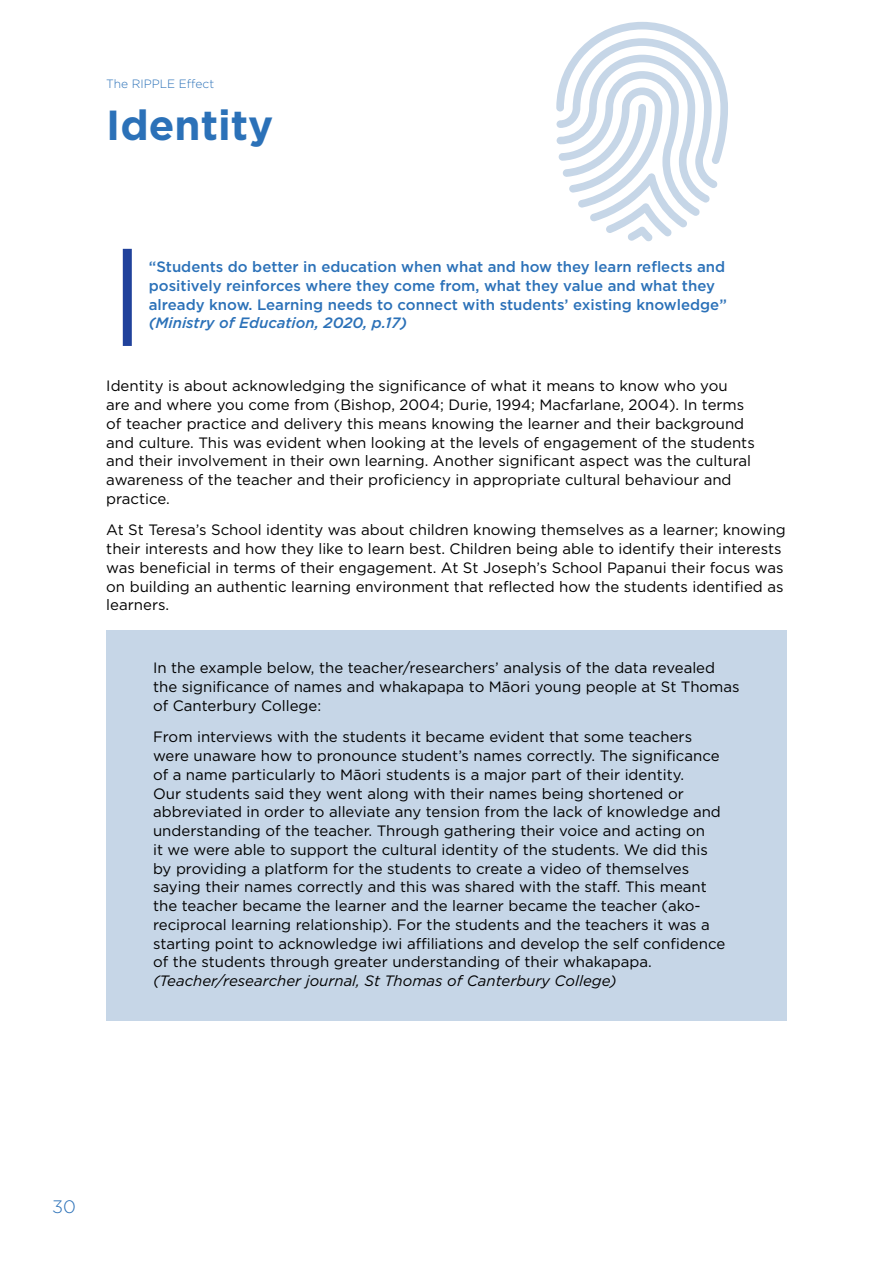
<style>
.page{position:relative;width:893px;height:1263px;background:#fff}
.page>*{position:absolute;margin:0;border:0;box-sizing:border-box;transform-origin:0 0}
.t1{font:700 42px "Gotham";color:#2b71b8}
.t2{font:300 18px "Gotham";color:#2b71b8}
.t3{font:15px/18.8px "Gotham";color:#000}
.t4{font:500 15px/18.8px "Gotham";color:#2b71b8}
.t5{font:italic 15px "Gotham";color:#000}
.t6{font:italic 500 15px "Gotham";color:#2b71b8}
.t7{font:300 12px "Gotham";color:#2b71b8}
</style>
<div class="page">
<div style="left:106px;top:630px;width:681px;height:391px;background:#c6d6e7"></div>
<div style="left:123px;top:249px;width:9px;height:97px;background:#20419b"></div>
<svg style="left:556px;top:22px;width:172px;height:219px"></svg>
<p class="t7" style="left:106px;top:76px;width:109px">The RIPPLE Effect</p>
<h1 class="t1" style="left:106px;top:97px;width:169px">Identity</h1>
<p class="t4" style="left:149px;top:257px;width:579px">“Students do better in education when what and how they learn reflects and positively reinforces where they come from, what they value and what they already know. Learning needs to connect with students’ existing knowledge”</p>
<p class="t6" style="left:149px;top:313px;width:260px">(Ministry of Education, 2020, p.17)</p>
<p class="t3" style="left:106px;top:376px;width:650px">Identity is about acknowledging the significance of what it means to know who you<br>are and where you come from (Bishop, 2004; Durie, 1994; Macfarlane, 2004). In terms of teacher practice and delivery this means knowing the learner and their background and culture. This was evident when looking at the levels of engagement of the students and their involvement in their own learning. Another significant aspect was the cultural awareness of the teacher and their proficiency in appropriate cultural behaviour and practice.</p>
<p class="t3" style="left:106px;top:520px;width:681px">At St Teresa’s School identity was about children knowing themselves as a learner; knowing their interests and how they like to learn best. Children being able to identify their interests was beneficial in terms of their engagement. At St Joseph’s School Papanui their focus was on building an authentic learning environment that reflected how the students identified as learners.</p>
<p class="t3" style="left:153px;top:658px;width:588px">In the example below, the teacher/researchers’ analysis of the data revealed the significance of names and whakapapa to Māori young people at St Thomas of Canterbury College:</p>
<p class="t3" style="left:153px;top:727px;width:574px">From interviews with the students it became evident that some teachers were unaware how to pronounce student’s names correctly. The significance of a name particularly to Māori students is a major part of their identity.<br>Our students said they went along with their names being shortened or abbreviated in order to alleviate any tension from the lack of knowledge and understanding of the teacher. Through gathering their voice and acting on<br>it we were able to support the cultural identity of the students. We did this by providing a platform for the students to create a video of themselves saying their names correctly and this was shared with the staff. This meant the teacher became the learner and the learner became the teacher (ako&shy;reciprocal learning relationship). For the students and the teachers it was a starting point to acknowledge iwi affiliations and develop the self confidence of the students through greater understanding of their whakapapa.</p>
<p class="t5" style="left:153px;top:971px;width:465px">(Teacher/researcher journal, St Thomas of Canterbury College)</p>
<p class="t2" style="left:52px;top:1195px;width:25px">30</p>
</div>
